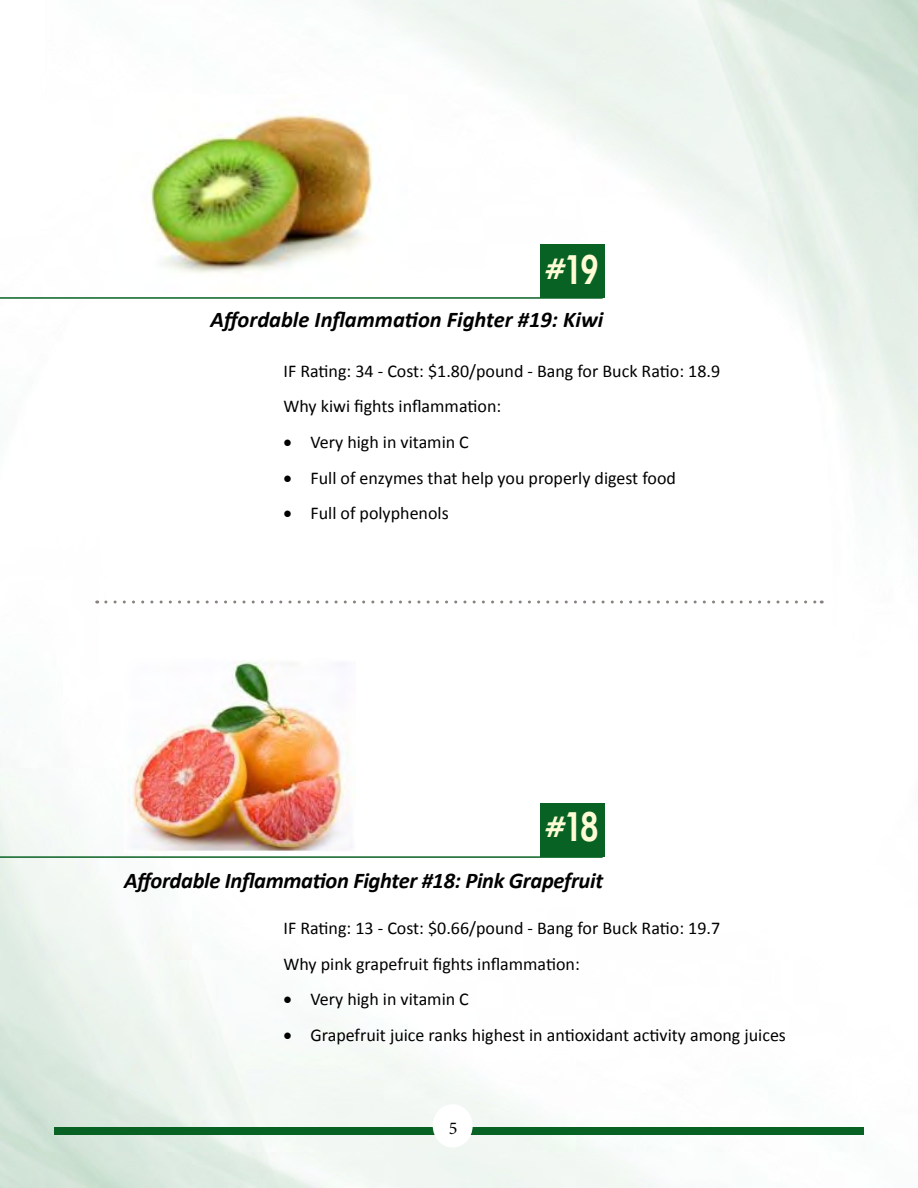
<style>
.page{position:relative;width:918px;height:1188px;background:#fff}
.page>*{position:absolute;margin:0;border:0;box-sizing:border-box;transform-origin:0 0}
.t1{font:800 40.95px "Futura BT";color:#fffcd5;scale:.77 1}
.t2{font:italic 700 22.5px "Calibri";letter-spacing:-.015em;color:#000}
.t3{font:18px/35.7px "Calibri";color:#000}
.t4{font:18px "Minion Pro";color:#000}
.s1{font-size:28.5px}
</style>
<div class="page">
<img style="left:0;top:0;width:918px;height:1188px">
<div style="left:54px;top:1127px;width:810px;height:7px;background:#086224"></div>
<div style="left:433px;top:1104px;width:40px;height:44px;background:#fff;border-radius:50%"></div>
<hr style="left:0;top:297px;width:603px;height:2px;background:#086224">
<div style="left:540px;top:244px;width:64px;height:54px;background:#086224"></div>
<hr style="left:0;top:856px;width:603px;height:2px;background:#086224">
<div style="left:540px;top:803px;width:64px;height:54px;background:#086224"></div>
<img style="left:113px;top:95px;width:294px;height:198px">
<img style="left:124px;top:658px;width:231px;height:195px">
<svg style="left:106px;top:601px;width:716px;height:3px"></svg>
<h1 class="t1" style="left:545px;top:244px;width:72px"><span class="s1">#</span>19</h1>
<p class="t2" style="left:211px;top:306px;width:394px">Affordable Inflammation Fighter #19: Kiwi</p>
<p class="t3" style="left:284px;top:352px;width:438px">IF Rating: 34 - Cost: $1.80/pound - Bang for Buck Ratio: 18.9<br>Why kiwi fights inflammation:</p>
<p class="t3" style="left:284px;top:423px;width:187px">• Very high in vitamin C</p>
<p class="t3" style="left:284px;top:459px;width:394px">• Full of enzymes that help you properly digest food</p>
<p class="t3" style="left:284px;top:495px;width:167px">• Full of polyphenols</p>
<h1 class="t1" style="left:545px;top:802px;width:72px"><span class="s1">#</span>18</h1>
<p class="t2" style="left:124px;top:867px;width:480px">Affordable Inflammation Fighter #18: Pink Grapefruit</p>
<p class="t3" style="left:284px;top:909px;width:438px">IF Rating: 13 - Cost: $0.66/pound - Bang for Buck Ratio: 19.7<br>Why pink grapefruit fights inflammation:</p>
<p class="t3" style="left:284px;top:981px;width:187px">• Very high in vitamin C</p>
<p class="t3" style="left:284px;top:1016px;width:504px">• Grapefruit juice ranks highest in antioxidant activity among juices</p>
<p class="t4" style="left:449px;top:1116px;width:10px">5</p>
</div>
